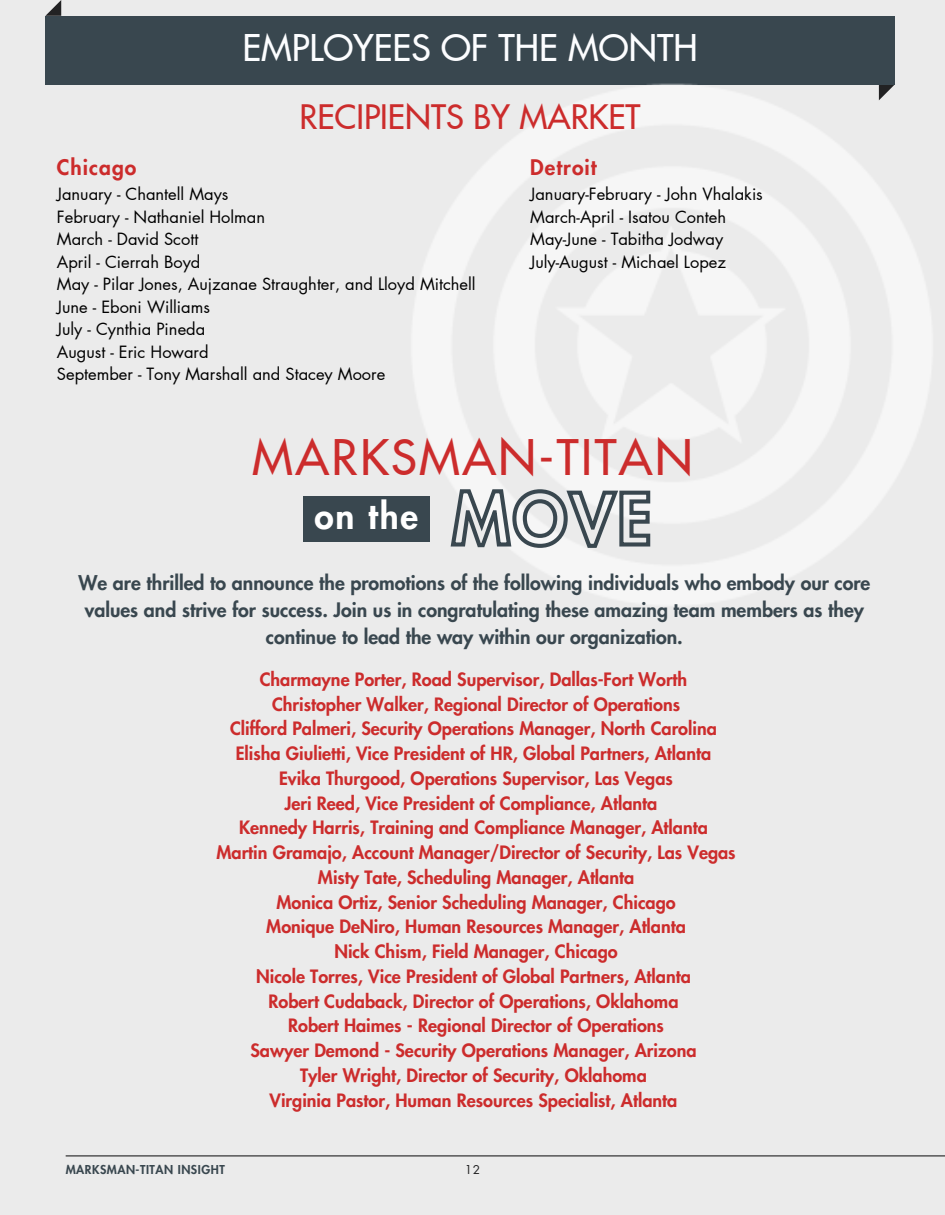
<style>
.page{position:relative;width:945px;height:1215px;background:#ebebeb}
.page>*{position:absolute;margin:0;border:0;box-sizing:border-box;transform-origin:0 0}
.t1{font:500 48px "Futura LT Pro";letter-spacing:.05em;color:#cc2c2c}
.t2{font:500 36px "Futura LT Pro";color:#fcfdff}
.t3{font:800 35.1px "Futura LT Pro";color:#fff}
.t4{font:500 33px "Futura LT Pro";color:#cc2c2c}
.t5{font:800 21px "Futura LT Pro";letter-spacing:.05em;color:#cc2c2c}
.t6{font:800 19.5px/27px "Futura LT Pro";color:#39474f;text-align:center}
.t7{font:800 18px/24.8px "Futura LT Pro";color:#cc2c2c;text-align:center}
.t8{font:16.5px/22.5px "Futura LT Pro";color:#000}
.t9{font:800 12px "Futura LT Pro";letter-spacing:.045em;color:#39474f}
.t10{font:12px "Futura LT Pro";color:#222223}
</style>
<div class="page">
<div style="left:45px;top:16px;width:850px;height:69px;background:#39474f"></div>
<svg style="left:45px;top:0;width:16px;height:16px"></svg>
<img style="left:398px;top:83px;width:533px;height:521px">
<hr style="left:66px;top:1155px;width:879px;height:1px;background:#222223">
<div style="left:303px;top:496px;width:126px;height:45px;background:#39474f"></div>
<svg style="left:448px;top:486px;width:204px;height:64px"></svg>
<p class="t2" style="left:242px;top:32px;width:457px">EMPLOYEES OF THE MONTH</p>
<h3 class="t4" style="left:299px;top:102px;width:343px">RECIPIENTS BY MARKET</h3>
<p class="t5" style="left:57px;top:158px;width:81px">Chicago</p>
<p class="t8" style="left:57px;top:184px;width:420px">January - Chantell Mays<br>February - Nathaniel Holman<br>March - David Scott<br>April - Cierrah Boyd<br>May - Pilar Jones, Aujzanae Straughter, and Lloyd Mitchell<br>June - Eboni Williams<br>July - Cynthia Pineda<br>August - Eric Howard<br>September - Tony Marshall and Stacey Moore</p>
<h2 class="t5" style="left:530px;top:158px;width:68px">Detroit</h2>
<h2 class="t8" style="left:530px;top:184px;width:234px">January-February - John Vhalakis<br>March-April - Isatou Conteh<br>May-June - Tabitha Jodway<br>July-August - Michael Lopez</h2>
<h1 class="t1" style="left:252px;top:435px;width:442px">MARKSMAN-TITAN</h1>
<h3 class="t3" style="left:315px;top:500px;width:105px">on the</h3>
<h4 class="t6" style="left:79px;top:570px;width:793px">We are thrilled to announce the promotions of the following individuals who embody our core values and strive for success. Join us in congratulating these amazing team members as they continue to lead the way within our organization.</h4>
<h5 class="t7" style="left:217px;top:668px;width:521px">Charmayne Porter, Road Supervisor, Dallas-Fort Worth Christopher Walker, Regional Director of Operations<br>Clifford Palmeri, Security Operations Manager, North Carolina Elisha Giulietti, Vice President of HR, Global Partners, Atlanta Evika Thurgood, Operations Supervisor, Las Vegas<br>Jeri Reed, Vice President of Compliance, Atlanta<br>Kennedy Harris, Training and Compliance Manager, Atlanta Martin Gramajo, Account Manager/Director of Security, Las Vegas Misty Tate, Scheduling Manager, Atlanta<br>Monica Ortiz, Senior Scheduling Manager, Chicago<br>Monique DeNiro, Human Resources Manager, Atlanta<br>Nick Chism, Field Manager, Chicago<br>Nicole Torres, Vice President of Global Partners, Atlanta<br>Robert Cudaback, Director of Operations, Oklahoma<br>Robert Haimes - Regional Director of Operations<br>Sawyer Demond - Security Operations Manager, Arizona<br>Tyler Wright, Director of Security, Oklahoma<br>Virginia Pastor, Human Resources Specialist, Atlanta</h5>
<p class="t9" style="left:66px;top:1164px;width:161px">MARKSMAN-TITAN INSIGHT</p>
<h6 class="t10" style="left:465px;top:1164px;width:17px">12</h6>
</div>
